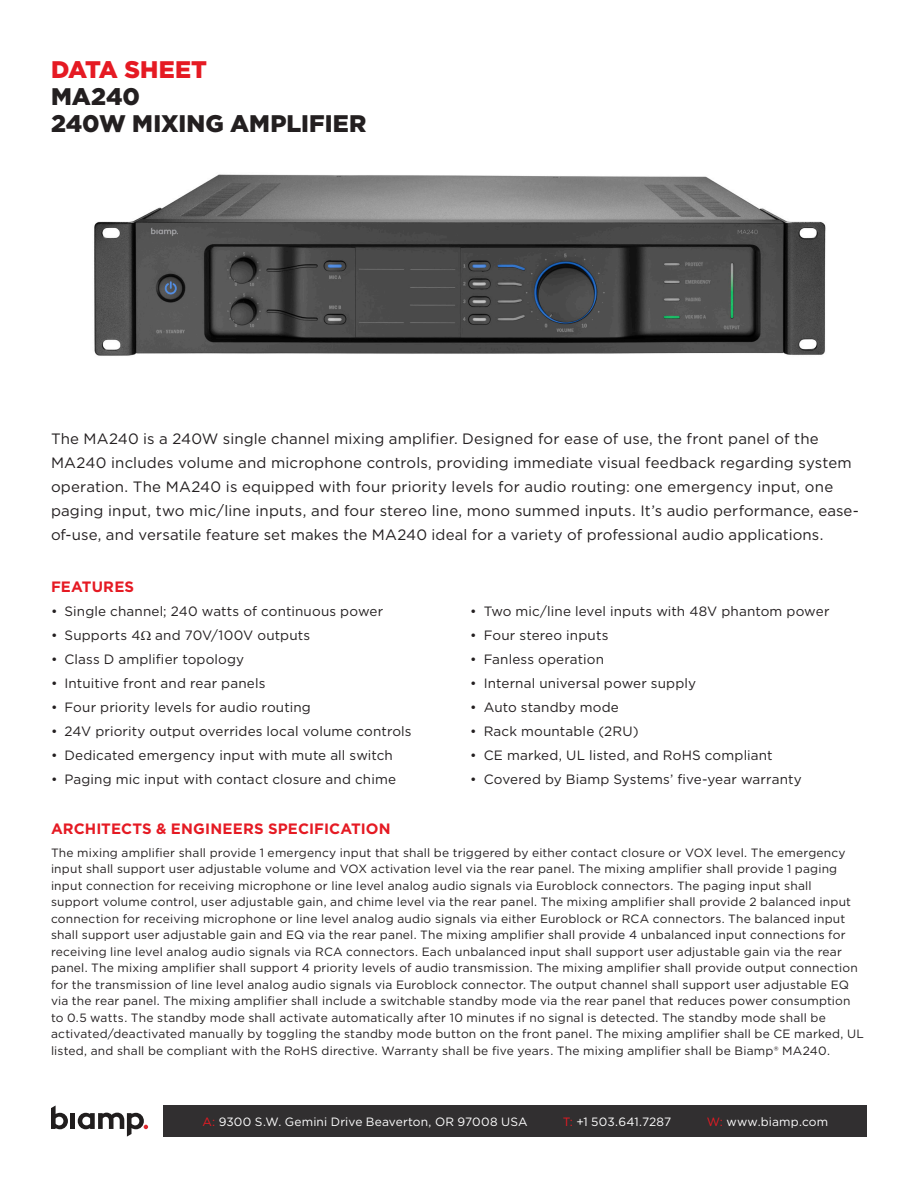
<style>
.page{position:relative;width:918px;height:1188px;background:#fff}
.page>*{position:absolute;margin:0;border:0;box-sizing:border-box;transform-origin:0 0}
.Head{font:900 24px "Gotham";color:#231f20}
.Head-2{font:900 24px "Gotham";color:#e51a23}
.Intro_Body{font:15px/24px "Gotham";letter-spacing:.01em;color:#231f20}
.subhead{font:700 15px "Gotham";letter-spacing:.005em;color:#e51a23}
.t1{font:13.5px "Gotham";letter-spacing:.01em;color:#231f20}
.A_E_body{font:12px/16.5px "Gotham";letter-spacing:.015em;color:#231f20}
.t2{font:12px "Gotham";letter-spacing:.015em;color:#fff}
.s1{color:#e51a23}
</style>
<div class="page">
<svg style="left:51px;top:1106px;width:17px;height:23px"></svg>
<hr style="left:71px;top:1113px;width:4px;height:16px;background:#211e1e">
<svg style="left:78px;top:1113px;width:70px;height:24px"></svg>
<div style="left:164px;top:1106px;width:703px;height:31px;background:#312f30"></div>
<img style="left:94px;top:174px;width:732px;height:182px">
<p class="Head-2" style="left:51px;top:53px;width:158px">DATA SHEET</p>
<p class="Head" style="left:51px;top:80px;width:90px">MA240</p>
<p class="Head" style="left:51px;top:107px;width:317px">240W MIXING AMPLIFIER</p>
<p class="Intro_Body" style="left:51px;top:426px;width:809px">The MA240 is a 240W single channel mixing amplifier. Designed for ease of use, the front panel of the MA240 includes volume and microphone controls, providing immediate visual feedback regarding system operation. The MA240 is equipped with four priority levels for audio routing: one emergency input, one paging input, two mic/line inputs, and four stereo line, mono summed inputs. It’s audio performance, ease&shy;of-use, and versatile feature set makes the MA240 ideal for a variety of professional audio applications.</p>
<p class="subhead" style="left:51px;top:576px;width:85px">FEATURES</p>
<p class="t1" style="left:51px;top:602px;width:334px">• Single channel; 240 watts of continuous power</p>
<p class="t1" style="left:51px;top:626px;width:261px">• Supports 4 and 70V/100V outputs</p>
<p class="t1" style="left:51px;top:650px;width:195px">• Class D amplifier topology</p>
<p class="t1" style="left:51px;top:674px;width:216px">• Intuitive front and rear panels</p>
<p class="t1" style="left:51px;top:698px;width:261px">• Four priority levels for audio routing</p>
<p class="t1" style="left:51px;top:722px;width:362px">• 24V priority output overrides local volume controls</p>
<p class="t1" style="left:51px;top:746px;width:343px">• Dedicated emergency input with mute all switch</p>
<p class="t1" style="left:51px;top:770px;width:347px">• Paging mic input with contact closure and chime</p>
<p class="t1" style="left:470px;top:602px;width:361px">• Two mic/line level inputs with 48V phantom power</p>
<p class="t1" style="left:470px;top:626px;width:140px">• Four stereo inputs</p>
<p class="t1" style="left:470px;top:650px;width:135px">• Fanless operation</p>
<p class="t1" style="left:470px;top:674px;width:227px">• Internal universal power supply</p>
<p class="t1" style="left:470px;top:698px;width:150px">• Auto standby mode</p>
<p class="t1" style="left:470px;top:722px;width:170px">• Rack mountable (2RU)</p>
<p class="t1" style="left:470px;top:746px;width:304px">• CE marked, UL listed, and RoHS compliant</p>
<p class="t1" style="left:470px;top:770px;width:333px">• Covered by Biamp Systems’ five-year warranty</p>
<p class="subhead" style="left:51px;top:819px;width:341px">ARCHITECTS &amp; ENGINEERS SPECIFICATION</p>
<p class="A_E_body" style="left:51px;top:844px;width:815px">The mixing amplifier shall provide 1 emergency input that shall be triggered by either contact closure or VOX level. The emergency input shall support user adjustable volume and VOX activation level via the rear panel. The mixing amplifier shall provide 1 paging input connection for receiving microphone or line level analog audio signals via Euroblock connectors. The paging input shall<br>support volume control, user adjustable gain, and chime level via the rear panel. The mixing amplifier shall provide 2 balanced input connection for receiving microphone or line level analog audio signals via either Euroblock or RCA connectors. The balanced input shall support user adjustable gain and EQ via the rear panel. The mixing amplifier shall provide 4 unbalanced input connections for receiving line level analog audio signals via RCA connectors. Each unbalanced input shall support user adjustable gain via the rear panel. The mixing amplifier shall support 4 priority levels of audio transmission. The mixing amplifier shall provide output connection for the transmission of line level analog audio signals via Euroblock connector. The output channel shall support user adjustable EQ via the rear panel. The mixing amplifier shall include a switchable standby mode via the rear panel that reduces power consumption to 0.5 watts. The standby mode shall activate automatically after 10 minutes if no signal is detected. The standby mode shall be activated/deactivated manually by toggling the standby mode button on the front panel. The mixing amplifier shall be CE marked, UL listed, and shall be compliant with the RoHS directive. Warranty shall be five years. The mixing amplifier shall be Biamp® MA240.</p>
<p class="t2" style="left:202px;top:1114px;width:327px"><span class="s1">A:</span> 9300 S.W. Gemini Drive Beaverton, OR 97008 USA</p>
<p class="t2" style="left:563px;top:1114px;width:110px"><span class="s1">T:</span> +1 503.641.7287</p>
<p class="t2" style="left:707px;top:1114px;width:123px"><span class="s1">W:</span> www.biamp.com</p>
</div>
